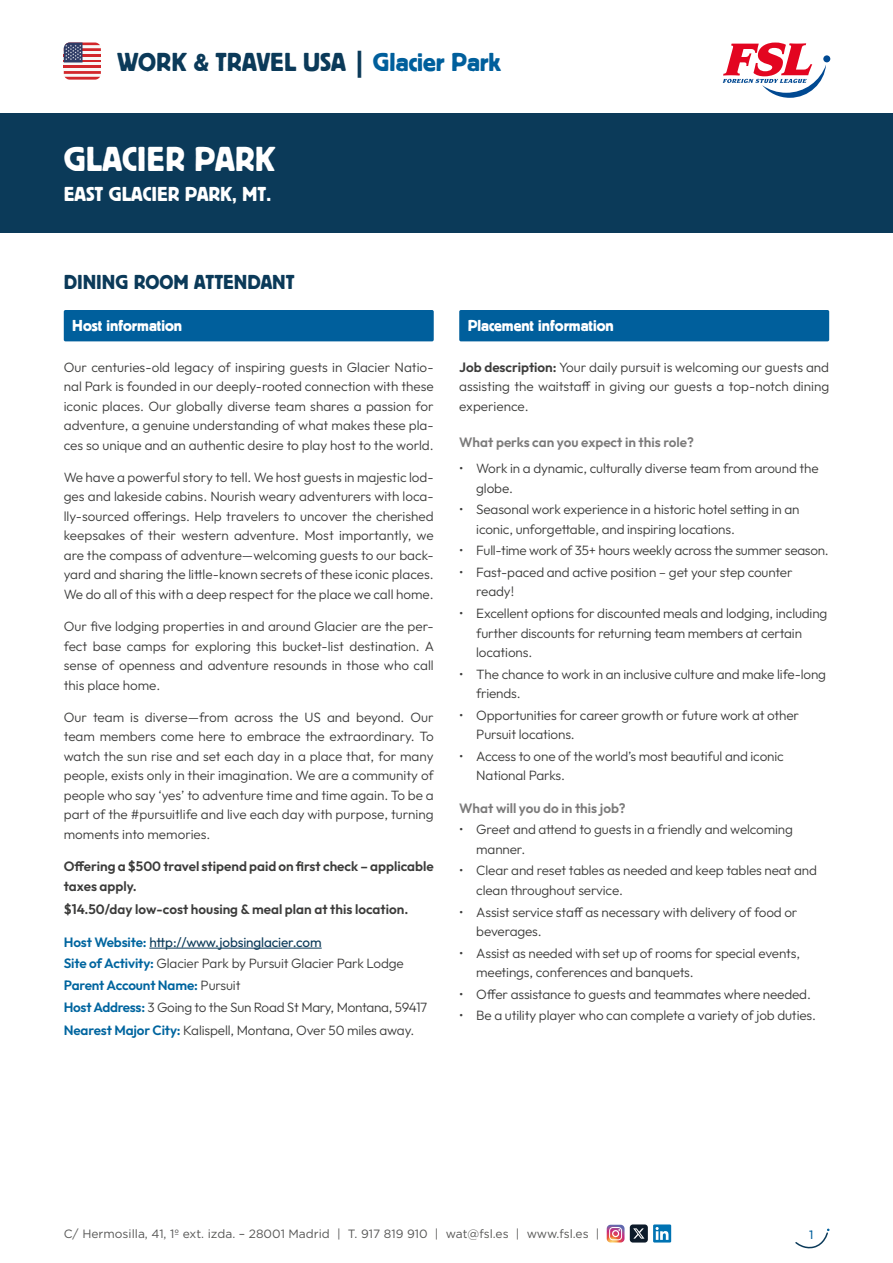
<style>
.page{position:relative;width:893px;height:1263px;background:#fff}
.page>*{position:absolute;margin:0;border:0;box-sizing:border-box;transform-origin:0 0}
.t1{font:36px "Black";color:#fff}
.t2{font:27px "Black";color:#0b3a59}
.t3{font:21px "Black";color:#fff}
.t4{font:21px "Black";color:#0b3a59}
.t5{font:16.5px "Black";color:#fff}
.t6{font:300 13.5px/19.5px "Outfit";letter-spacing:-.01em;color:#3c3c3b}
.t7{font:600 13.5px/19.5px "Outfit";color:#3c3c3b}
.t8{font:600 13.5px "Outfit";color:#7c7b7b}
.t9{font:12px "Gotham";color:#575756}
.t10{font:12px "Outfit";color:#005f9c}
.s1{color:#005f9c}
.s2{font-weight:600;color:#00659f}
.s3{font-weight:400;color:#0b3a59}
.s4{font-weight:600}
</style>
<div class="page">
<div style="left:823px;top:55px;width:7px;height:7px;background:#004992;border-radius:50%"></div>
<svg style="left:723px;top:43px;width:103px;height:55px"></svg>
<hr style="left:64px;top:62px;width:37px;height:3px;background:#f8f8f7">
<hr style="left:64px;top:65px;width:37px;height:3px;background:#d2272b">
<hr style="left:64px;top:68px;width:37px;height:3px;background:#f8f8f7">
<svg style="left:64px;top:71px;width:37px;height:9px"></svg>
<svg style="left:64px;top:43px;width:37px;height:19px"></svg>
<svg style="left:607px;top:1225px;width:17px;height:17px"></svg>
<div style="left:630px;top:1224px;width:18px;height:18px;background:#0d1b2a;border-radius:3px"></div>
<svg style="left:633px;top:1228px;width:11px;height:10px"></svg>
<svg style="left:653px;top:1224px;width:18px;height:18px"></svg>
<svg style="left:656px;top:1227px;width:12px;height:13px"></svg>
<svg style="left:795px;top:1229px;width:34px;height:20px"></svg>
<div style="left:0;top:114px;width:893px;height:119px;background:#0b3a59"></div>
<div style="left:64px;top:310px;width:370px;height:31px;background:#005f9c;border-radius:2px"></div>
<hr style="left:149px;top:948px;width:173px;height:1px;background:#0b3a59">
<div style="left:459px;top:310px;width:370px;height:31px;background:#005f9c;border-radius:2px"></div>
<h2 class="t2" style="left:117px;top:48px;width:385px">WORK &amp; TRAVEL USA | <span class="s1">Glacier Park</span></h2>
<h1 class="t1" style="left:64px;top:140px;width:213px">GLACIER PARK</h1>
<h3 class="t3" style="left:64px;top:182px;width:209px">EAST GLACIER PARK, MT.</h3>
<h3 class="t4" style="left:64px;top:271px;width:232px">DINING ROOM ATTENDANT</h3>
<p class="t5" style="left:72px;top:316px;width:111px">Host information</p>
<p class="t6" style="left:64px;top:357px;width:371px;text-align:justify">Our centuries-old legacy of inspiring guests in Glacier Natio&shy;nal Park is founded in our deeply-rooted connection with these iconic places. Our globally diverse team shares a passion for adventure, a genuine understanding of what makes these pla&shy;ces so unique and an authentic desire to play host to the world.</p>
<p class="t6" style="left:64px;top:467px;width:371px;text-align:justify">We have a powerful story to tell. We host guests in majestic lod&shy;ges and lakeside cabins. Nourish weary adventurers with loca&shy;lly-sourced offerings. Help travelers to uncover the cherished keepsakes of their western adventure. Most importantly, we are the compass of adventure—welcoming guests to our back&shy;yard and sharing the little-known secrets of these iconic places.<br>We do all of this with a deep respect for the place we call home.</p>
<p class="t6" style="left:64px;top:616px;width:372px;text-align:justify">Our five lodging properties in and around Glacier are the per&shy;fect base camps for exploring this bucket-list destination. A sense of openness and adventure resounds in those who call this place home.</p>
<p class="t6" style="left:64px;top:707px;width:371px;text-align:justify">Our team is diverse—from across the US and beyond. Our team members come here to embrace the extraordinary. To watch the sun rise and set each day in a place that, for many people, exists only in their imagination. We are a community of people who say ‘yes’ to adventure time and time again. To be a part of the #pursuitlife and live each day with purpose, turning moments into memories.</p>
<p class="t7" style="left:64px;top:856px;width:371px">Offering a $500 travel stipend paid on first check – applicable taxes apply.</p>
<p class="t7" style="left:64px;top:900px;width:346px">$14.50/day low-cost housing &amp; meal plan at this location.</p>
<p class="t6" style="left:64px;top:931px;width:365px;line-height:21.6px"><span class="s2">Host Website:</span> <span class="s3">http://www.jobsinglacier.com<br></span><span class="s2">Site of Activity:</span> Glacier Park by Pursuit Glacier Park Lodge <span class="s2">Parent Account Name:</span> Pursuit<br><span class="s2">Host Address:</span> 3 Going to the Sun Road St Mary, Montana, 59417</p>
<p class="t6" style="left:64px;top:1021px;width:352px"><span class="s2">Nearest Major City:</span> Kalispell, Montana, Over 50 miles away.</p>
<p class="t5" style="left:468px;top:316px;width:147px">Placement information</p>
<p class="t6" style="left:459px;top:357px;width:371px;text-align:justify"><span class="s4">Job description:</span> Your daily pursuit is welcoming our guests and assisting the waitstaff in giving our guests a top-notch dining experience.</p>
<p class="t8" style="left:459px;top:435px;width:236px">What perks can you expect in this role?</p>
<p class="t6" style="left:476px;top:458px;width:344px;text-indent:-17px">• Work in a dynamic, culturally diverse team from around the globe.</p>
<p class="t6" style="left:476px;top:500px;width:325px;text-indent:-17px">• Seasonal work experience in a historic hotel setting in an iconic, unforgettable, and inspiring locations.</p>
<p class="t6" style="left:459px;top:541px;width:371px">• Full-time work of 35+ hours weekly across the summer season.</p>
<p class="t6" style="left:476px;top:562px;width:318px;text-indent:-17px">• Fast-paced and active position – get your step counter ready!</p>
<p class="t6" style="left:476px;top:603px;width:353px;text-indent:-17px">• Excellent options for discounted meals and lodging, including further discounts for returning team members at certain locations.</p>
<p class="t6" style="left:476px;top:664px;width:351px;text-indent:-17px">• The chance to work in an inclusive culture and make life-long friends.</p>
<p class="t6" style="left:476px;top:705px;width:324px;text-indent:-17px">• Opportunities for career growth or future work at other<br>Pursuit locations.</p>
<p class="t6" style="left:476px;top:746px;width:309px;text-indent:-17px">• Access to one of the world’s most beautiful and iconic<br>National Parks.</p>
<p class="t8" style="left:459px;top:800px;width:168px">What will you do in this job?</p>
<p class="t6" style="left:476px;top:820px;width:318px;text-indent:-17px">• Greet and attend to guests in a friendly and welcoming manner.</p>
<p class="t6" style="left:476px;top:861px;width:342px;text-indent:-17px">• Clear and reset tables as needed and keep tables neat and clean throughout service.</p>
<p class="t6" style="left:476px;top:902px;width:323px;text-indent:-17px">• Assist service staff as necessary with delivery of food or beverages.</p>
<p class="t6" style="left:476px;top:943px;width:325px;text-indent:-17px">• Assist as needed with set up of rooms for special events, meetings, conferences and banquets.</p>
<p class="t6" style="left:459px;top:984px;width:353px">• Offer assistance to guests and teammates where needed.</p>
<p class="t6" style="left:459px;top:1006px;width:358px">• Be a utility player who can complete a variety of job duties.</p>
<p class="t9" style="left:64px;top:1226px;width:537px">C/ Hermosilla, 41, 1º ext. izda. – 28001 Madrid | T. 917 819 910 | wat@fsl.es | www.fsl.es |</p>
<p class="t10" style="left:809px;top:1228px;width:6px">1</p>
</div>
